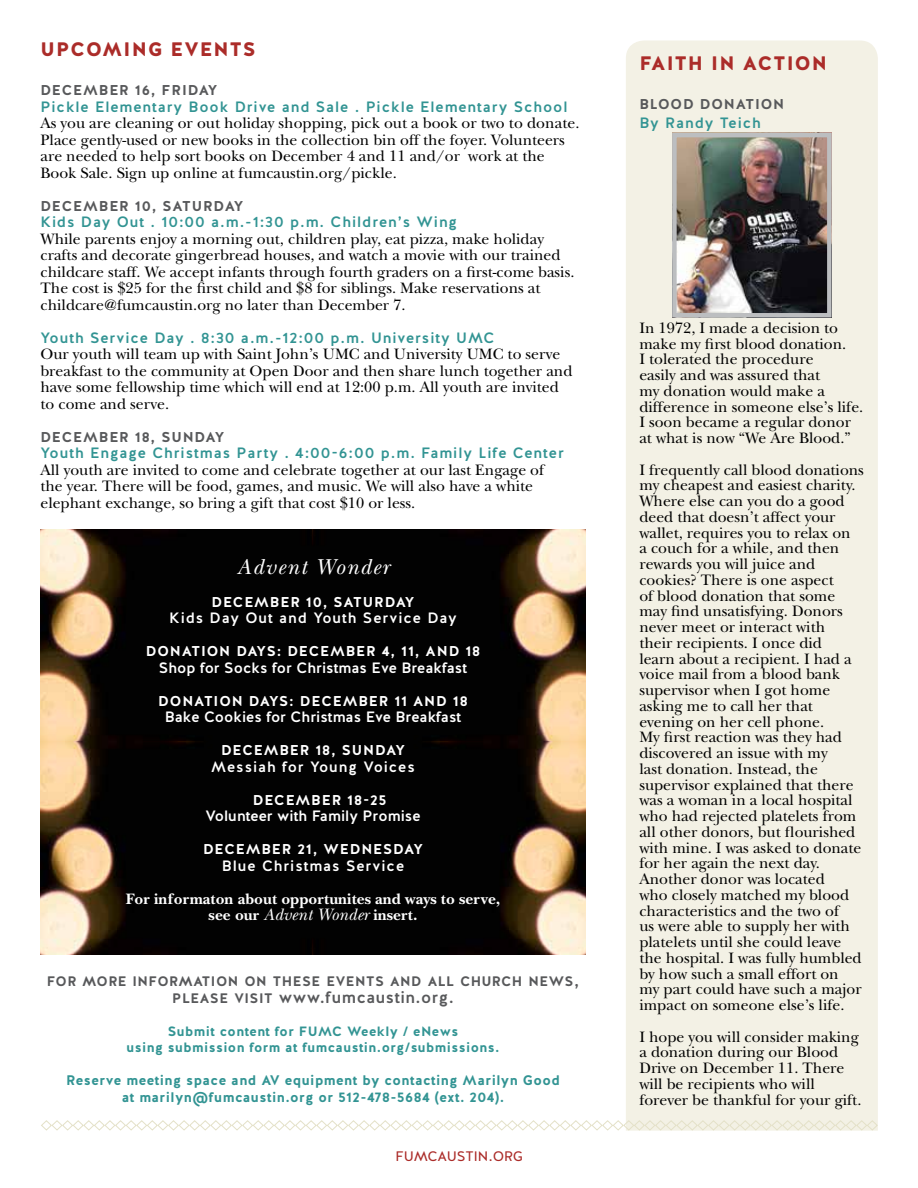
<style>
.page{position:relative;width:918px;height:1188px;background:#fff}
.page>*{position:absolute;margin:0;border:0;box-sizing:border-box;transform-origin:0 0}
.t1{font:italic 22.5px "New Baskerville Std";letter-spacing:.06em;color:#fff}
.t2{font:900 19.5px "Halis R";letter-spacing:.06em;color:#ab2c29}
.t3{font:16.5px "Halis R S Medium";letter-spacing:.03em;color:#58595b}
.t4{font:500 16.5px "Halis R";letter-spacing:.03em;color:#58595b}
.t5{font:16.5px "Halis R S Book";color:#ab2c29}
.t6{font:15.75px/15.8px "New Baskerville Std";color:#000}
.t7{font:700 15.75px/16.5px "New Baskerville Std";letter-spacing:.005em;color:#fff;text-align:center}
.t8{font:500 15px "Halis R";letter-spacing:.06em;color:#329493}
.t9{font:500 15px "Halis R";color:#fff}
.t10{font:500 15px "Halis R";letter-spacing:.06em;color:#fff}
.t11{font:700 14.25px "Halis R";letter-spacing:.06em;color:#fff}
.t12{font:700 14.25px "Halis R";letter-spacing:.06em;color:#58595b}
.t13{font:700 13.8px/16.5px "Halis R";letter-spacing:.03em;color:#329493;text-align:center}
.t14{font:700 13.5px/16.5px "Halis R";letter-spacing:.03em;color:#329493;text-align:center}
.s1{font-weight:400;font-style:italic;font-size:17.25px}
.s2{font-family:"Halis R S Medium";font-weight:400}
</style>
<div class="page">
<div style="left:626px;top:41px;width:252px;height:1078px;background:#f3f1e5"></div>
<svg style="left:41px;top:1119px;width:837px;height:12px"></svg>
<img style="left:677px;top:138px;width:150px;height:175px">
<div style="left:672px;top:133px;width:160px;height:185px;border:4px solid #bcbec0"></div>
<img style="left:40px;top:530px;width:272px;height:211px">
<img style="left:40px;top:741px;width:272px;height:213px">
<img style="left:312px;top:530px;width:274px;height:211px">
<img style="left:312px;top:741px;width:274px;height:213px">
<p class="t2" style="left:40px;top:37px;width:216px">UPCOMING EVENTS</p>
<p class="t12" style="left:40px;top:81px;width:179px">DECEMBER 16, FRIDAY</p>
<p class="t8" style="left:40px;top:97px;width:529px">Pickle Elementary Book Drive and Sale . Pickle Elementary School</p>
<p class="t6" style="left:40px;top:115px;width:541px;line-height:16.5px">As you are cleaning or out holiday shopping, pick out a book or two to donate.<br>Place gently-used or new books in the collection bin off the foyer. Volunteers are needed to help sort books on December 4 and 11 and/or work at the Book Sale. Sign up online at fumcaustin.org/pickle.</p>
<p class="t12" style="left:40px;top:197px;width:205px">DECEMBER 10, SATURDAY</p>
<p class="t8" style="left:40px;top:213px;width:418px">Kids Day Out . 10:00 a.m.-1:30 p.m. Children’s Wing</p>
<p class="t6" style="left:40px;top:231px;width:535px;line-height:16.5px">While parents enjoy a morning out, children play, eat pizza, make holiday crafts and decorate gingerbread houses, and watch a movie with our trained childcare staff. We accept infants through fourth graders on a first-come basis.<br>The cost is $25 for the first child and $8 for siblings. Make reservations at childcare@fumcaustin.org no later than December 7.</p>
<p class="t8" style="left:40px;top:328px;width:456px">Youth Service Day . 8:30 a.m.-12:00 p.m. University UMC</p>
<p class="t6" style="left:40px;top:346px;width:534px;line-height:16.5px">Our youth will team up with Saint John’s UMC and University UMC to serve breakfast to the community at Open Door and then share lunch together and have some fellowship time which will end at 12:00 p.m. All youth are invited to come and serve.</p>
<p class="t12" style="left:40px;top:428px;width:185px">DECEMBER 18, SUNDAY</p>
<p class="t8" style="left:40px;top:444px;width:525px">Youth Engage Christmas Party . 4:00-6:00 p.m. Family Life Center</p>
<p class="t6" style="left:40px;top:462px;width:505px;line-height:16.5px">All youth are invited to come and celebrate together at our last Engage of the year. There will be food, games, and music. We will also have a white elephant exchange, so bring a gift that cost $10 or less.</p>
<h1 class="t1" style="left:237px;top:553px;width:154px">Advent Wonder</h1>
<p class="t11" style="left:212px;top:593px;width:205px">DECEMBER 10, SATURDAY</p>
<p class="t10" style="left:169px;top:609px;width:289px">Kids Day Out and Youth Service Day</p>
<p class="t11" style="left:146px;top:642px;width:336px">DONATION DAYS: DECEMBER 4, 11, AND 18</p>
<p class="t9" style="left:159px;top:658px;width:310px">Shop for Socks for Christmas Eve Breakfast</p>
<p class="t11" style="left:158px;top:692px;width:311px">DONATION DAYS: DECEMBER 11 AND 18</p>
<p class="t9" style="left:165px;top:708px;width:298px">Bake Cookies for Christmas Eve Breakfast</p>
<p class="t11" style="left:221px;top:741px;width:185px">DECEMBER 18, SUNDAY</p>
<p class="t10" style="left:211px;top:757px;width:205px">Messiah for Young Voices</p>
<p class="t11" style="left:253px;top:791px;width:135px">DECEMBER 18-25</p>
<p class="t9" style="left:206px;top:807px;width:217px">Volunteer with Family Promise</p>
<p class="t11" style="left:203px;top:840px;width:222px">DECEMBER 21, WEDNESDAY</p>
<p class="t10" style="left:222px;top:856px;width:184px">Blue Christmas Service</p>
<p class="t7" style="left:126px;top:891px;width:376px">For informaton about opportunites and ways to serve, see our <span class="s1">Advent Wonder</span> insert.</p>
<p class="t3" style="left:47px;top:970px;width:534px">FOR MORE INFORMATION ON THESE EVENTS AND ALL CHURCH NEWS,</p>
<p class="t4" style="left:172px;top:987px;width:283px"><span class="s2">PLEASE VISIT</span> www.fumcaustin.org<span class="s2">.</span></p>
<p class="t14" style="left:127px;top:1023px;width:375px">Submit content for FUMC Weekly / eNews<br>using submission form at fumcaustin.org/submissions.</p>
<p class="t13" style="left:66px;top:1073px;width:495px">Reserve meeting space and AV equipment by contacting Marilyn Good at marilyn@fumcaustin.org or 512-478-5684 (ext. 204).</p>
<p class="t5" style="left:396px;top:1145px;width:129px">fumcaustin.org</p>
<p class="t2" style="left:639px;top:50px;width:189px">FAITH IN ACTION</p>
<p class="t12" style="left:639px;top:94px;width:147px">BLOOD DONATION</p>
<p class="t8" style="left:639px;top:113px;width:123px">By Randy Teich</p>
<p class="t6" style="left:639px;top:320px;width:225px">In 1972, I made a decision to make my first blood donation.<br>I tolerated the procedure<br>easily and was assured that<br>my donation would make a difference in someone else’s life.<br>I soon became a regular donor at what is now “We Are Blood.”</p>
<p class="t6" style="left:639px;top:462px;width:226px">I frequently call blood donations my cheapest and easiest charity.<br>Where else can you do a good deed that doesn’t affect your wallet, requires you to relax on<br>a couch for a while, and then rewards you will juice and cookies? There is one aspect<br>of blood donation that some may find unsatisfying. Donors never meet or interact with<br>their recipients. I once did<br>learn about a recipient. I had a voice mail from a blood bank supervisor when I got home asking me to call her that evening on her cell phone.<br>My first reaction was they had discovered an issue with my<br>last donation. Instead, the supervisor explained that there was a woman in a local hospital who had rejected platelets from all other donors, but flourished with mine. I was asked to donate for her again the next day.<br>Another donor was located<br>who closely matched my blood characteristics and the two of<br>us were able to supply her with platelets until she could leave the hospital. I was fully humbled by how such a small effort on<br>my part could have such a major impact on someone else’s life.</p>
<p class="t6" style="left:639px;top:1029px;width:224px">I hope you will consider making a donation during our Blood<br>Drive on December 11. There will be recipients who will forever be thankful for your gift.</p>
</div>
